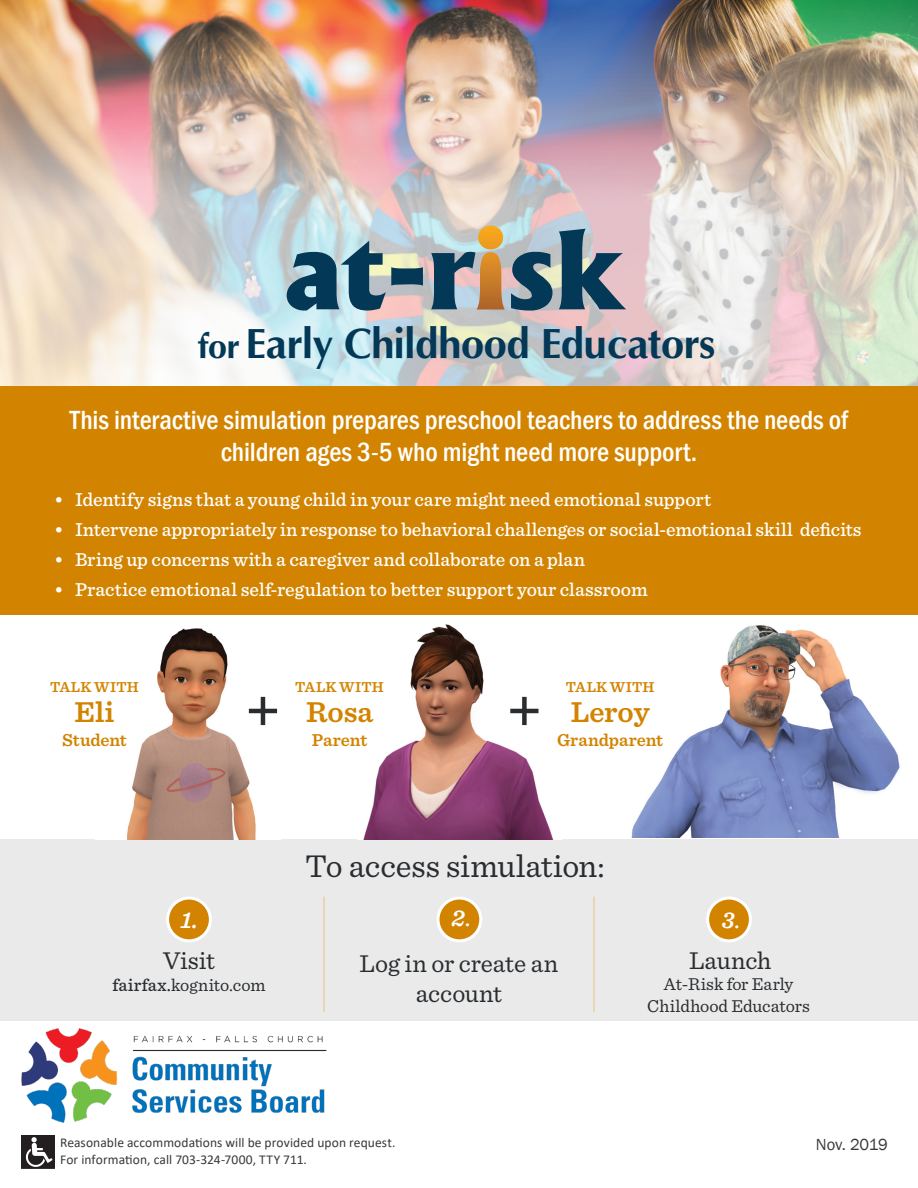
<style>
.page{position:relative;width:918px;height:1188px;background:#fff}
.page>*{position:absolute;margin:0;border:0;box-sizing:border-box;transform-origin:0 0}
.t1{font:700 42.45px "Optima";letter-spacing:-.01em;color:#033856}
.flyer_banner_deck{font:33px "Sentinel";color:#292d30}
.flyer_banner_deck-2{font:600 30px "Sentinel";letter-spacing:-.005em;color:#d28400}
.flyer_enrollment_tit{font:500 condensed 27px/31.5px "Franklin Gothic";letter-spacing:-.005em;color:#fff;text-align:center}
.flyer_banner_deck-3{font:25.5px/30.6px "Sentinel";letter-spacing:-.005em;color:#292d30;text-align:center}
.flyer_banner_deck-4{font:italic 600 24px "Sentinel";color:#fff}
.flyer_banner_deck-5{font:500 19.5px "Sentinel";color:#fff}
.flyer_banner_deck-6{font:18px/21.6px "Sentinel";color:#292d30;text-align:center}
.flyer_banner_deck-7{font:600 18px "Sentinel";letter-spacing:-.005em;color:#d28400}
.t2{font:16.5px "Franklin Gothic";letter-spacing:-.01em;color:#383938}
.flyer_banner_deck-8{font:600 15px "Sentinel";letter-spacing:.015em;color:#d28400}
.flyer_banner_title{font:13.5px/16.2px "Calibri";letter-spacing:.005em;color:#383938}
.s1{font-size:34.8px}
.s2{font-weight:500;font-style:normal}
.s3{font-weight:500}
</style>
<div class="page">
<img style="left:0;top:0;width:918px;height:386px">
<svg style="left:287px;top:241px;width:136px;height:70px;background:#75919c"></svg>
<svg style="left:431px;top:226px;width:74px;height:84px;background:#9d9888"></svg>
<svg style="left:511px;top:252px;width:42px;height:59px;background:#46687a"></svg>
<svg style="left:559px;top:229px;width:67px;height:80px;background:#66788a"></svg>
<div style="left:0;top:386px;width:918px;height:228px;background:#d28400"></div>
<div style="left:0;top:839px;width:918px;height:182px;background:#eaeaea"></div>
<div style="left:168px;top:898px;width:42px;height:43px;background:#d28400;border-radius:50%"></div>
<div style="left:166px;top:897px;width:46px;height:45px;border:3px solid #fff;border-radius:50%"></div>
<div style="left:438px;top:898px;width:43px;height:43px;background:#d28400;border-radius:50%"></div>
<div style="left:436px;top:897px;width:46px;height:45px;border:3px solid #fff;border-radius:50%"></div>
<div style="left:708px;top:898px;width:42px;height:43px;background:#d28400;border-radius:50%"></div>
<div style="left:706px;top:897px;width:46px;height:45px;border:3px solid #fff;border-radius:50%"></div>
<hr style="left:324px;top:897px;width:1px;height:115px;background:#e9c280">
<hr style="left:594px;top:897px;width:1px;height:115px;background:#e9c280">
<img style="left:363px;top:624px;width:190px;height:215px">
<img style="left:127px;top:628px;width:147px;height:211px">
<img style="left:631px;top:625px;width:270px;height:213px">
<hr style="left:249px;top:709px;width:28px;height:4px;background:#292d30">
<hr style="left:261px;top:697px;width:4px;height:28px;background:#292d30">
<hr style="left:510px;top:709px;width:28px;height:4px;background:#292d30">
<div style="left:522px;top:697px;width:5px;height:28px;background:#292d30"></div>
<img style="left:21px;top:1028px;width:306px;height:95px">
<img style="left:22px;top:1136px;width:32px;height:32px">
<p class="t1" style="left:198px;top:320px;width:519px"><span class="s1">for</span> Early Childhood Educators</p>
<p class="flyer_enrollment_tit" style="left:70px;top:404px;width:780px">This interactive simulation prepares preschool teachers to address the needs of children ages 3-5 who might need more support.</p>
<p class="flyer_banner_deck-5" style="left:54px;top:484px;width:659px">• Identify signs that a young child in your care might need emotional support</p>
<p class="flyer_banner_deck-5" style="left:54px;top:514px;width:809px">• Intervene appropriately in response to behavioral challenges or social-emotional skill deficits</p>
<p class="flyer_banner_deck-5" style="left:54px;top:544px;width:533px">• Bring up concerns with a caregiver and collaborate on a plan</p>
<p class="flyer_banner_deck-5" style="left:54px;top:574px;width:595px">• Practice emotional self-regulation to better support your classroom</p>
<p class="flyer_banner_deck-8" style="left:50px;top:676px;width:90px">TALK WITH</p>
<p class="flyer_banner_deck-2" style="left:75px;top:689px;width:41px">Eli</p>
<p class="flyer_banner_deck-7" style="left:62px;top:726px;width:66px">Student</p>
<p class="flyer_banner_deck-8" style="left:295px;top:676px;width:90px">TALK WITH</p>
<p class="flyer_banner_deck-2" style="left:306px;top:689px;width:69px">Rosa</p>
<p class="flyer_banner_deck-7" style="left:312px;top:726px;width:57px">Parent</p>
<p class="flyer_banner_deck-8" style="left:566px;top:676px;width:90px">TALK WITH</p>
<p class="flyer_banner_deck-2" style="left:571px;top:689px;width:80px">Leroy</p>
<p class="flyer_banner_deck-7" style="left:557px;top:726px;width:108px">Grandparent</p>
<p class="flyer_banner_deck" style="left:305px;top:841px;width:301px">To access simulation:</p>
<p class="flyer_banner_deck-4" style="left:452px;top:899px;width:20px">2<span class="s2">.</span></p>
<p class="flyer_banner_deck-4" style="left:180px;top:901px;width:19px">1.</p>
<p class="flyer_banner_deck-4" style="left:722px;top:901px;width:19px">3<span class="s2">.</span></p>
<p class="flyer_banner_deck-3" style="left:163px;top:943px;width:53px">Visit</p>
<p class="flyer_banner_deck-6" style="left:113px;top:973px;width:154px"><span class="s3">fairfax.</span>kognito.com</p>
<p class="flyer_banner_deck-3" style="left:359px;top:946px;width:200px">Log in or create an account</p>
<p class="flyer_banner_deck-3" style="left:689px;top:943px;width:84px">Launch</p>
<p class="flyer_banner_deck-6" style="left:647px;top:972px;width:164px">At-Risk for Early<br>Childhood Educators</p>
<p class="flyer_banner_title" style="left:60px;top:1134px;width:337px">Reasonable accommodations will be provided upon request.<br>For information, call 703-324-7000, TTY 711.</p>
<p class="t2" style="left:816px;top:1135px;width:74px">Nov. 2019</p>
</div>
